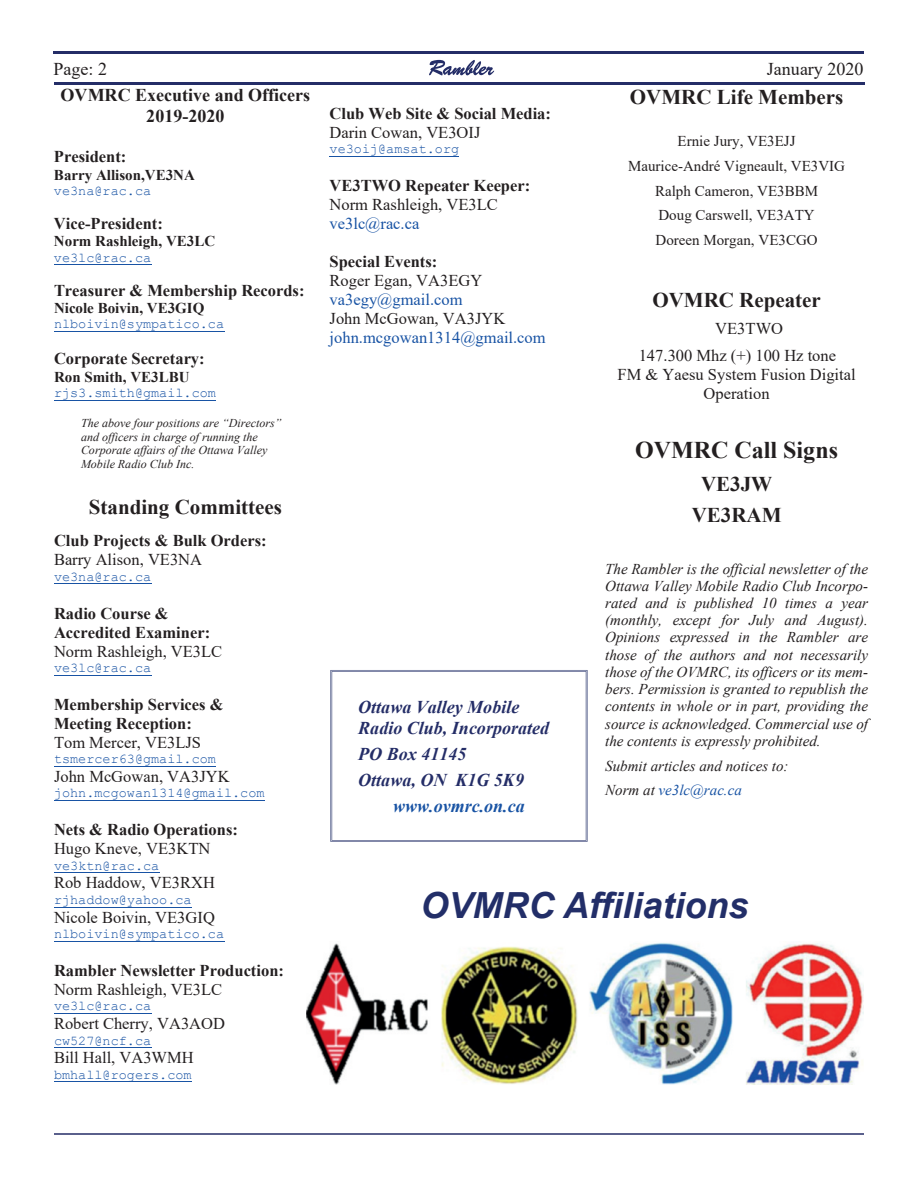
<style>
.page{position:relative;width:918px;height:1188px;background:#fff}
.page>*{position:absolute;margin:0;border:0;box-sizing:border-box;transform-origin:0 0}
.t1{font:italic 700 36px "Arial";color:#222e68}
.t2{font:700 24px "Times New Roman";color:#231f20}
.t3{font:700 21px/31.7px "Times New Roman";color:#231f20;text-align:center}
.t4{font:italic 700 18px/20.7px "Times New Roman";color:#242d67}
.t5{font:700 18px/20.7px "Times New Roman";color:#231f20;text-align:center}
.t6{font:18px "Times New Roman";color:#231f20}
.t7{font:italic 700 18px "Times New Roman";color:#1853a4}
.t8{font:16.5px/26.4px "Times New Roman";color:#231f20}
.t9{font:700 16.5px/18.9px "Times New Roman";color:#231f20}
.t10{font:16.5px "Times New Roman";color:#1853a4}
.t11{font:italic 15px/17.2px "Times New Roman";color:#231f20;text-align:justify}
.t12{font:15px/24.8px "Times New Roman";color:#231f20;text-align:center}
.t13{font:700 15px "Times New Roman";color:#231f20}
.t14{font:13.5px "Courier New";color:#1853a4}
.t15{font:italic 12px/13.8px "Times New Roman";color:#231f20}
.s1{color:#1853a4}
</style>
<div class="page">
<hr style="left:54px;top:51px;width:810px;height:3px;background:#242d67">
<hr style="left:54px;top:82px;width:810px;height:3px;background:#242d67">
<svg style="left:429px;top:60px;width:65px;height:15px"></svg>
<hr style="left:54px;top:1133px;width:810px;height:2px;background:#242d67">
<hr style="left:54px;top:264px;width:97px;height:1px;background:#1853a4">
<hr style="left:54px;top:331px;width:170px;height:1px;background:#1853a4">
<hr style="left:54px;top:400px;width:162px;height:1px;background:#1853a4">
<hr style="left:54px;top:584px;width:97px;height:1px;background:#1853a4">
<hr style="left:54px;top:675px;width:97px;height:1px;background:#1853a4">
<hr style="left:54px;top:766px;width:162px;height:1px;background:#1853a4">
<hr style="left:54px;top:800px;width:211px;height:1px;background:#1853a4">
<hr style="left:54px;top:872px;width:105px;height:1px;background:#1853a4">
<hr style="left:54px;top:907px;width:138px;height:1px;background:#1853a4">
<hr style="left:54px;top:941px;width:170px;height:1px;background:#1853a4">
<hr style="left:54px;top:1013px;width:97px;height:1px;background:#1853a4">
<hr style="left:54px;top:1047px;width:97px;height:1px;background:#1853a4">
<hr style="left:54px;top:1082px;width:138px;height:1px;background:#1853a4">
<hr style="left:330px;top:156px;width:129px;height:1px;background:#1853a4">
<svg style="left:330px;top:670px;width:257px;height:172px"></svg>
<img style="left:307px;top:943px;width:556px;height:141px">
<p class="t6" style="left:54px;top:62px;width:55px">Page: 2</p>
<p class="t6" style="left:767px;top:62px;width:98px">January 2020</p>
<p class="t5" style="left:61px;top:87px;width:251px">OVMRC Executive and Officers<br>2019-2020</p>
<p class="t9" style="left:54px;top:149px;width:74px">President:</p>
<p class="t13" style="left:54px;top:169px;width:142px">Barry Allison,VE3NA</p>
<p class="t14" style="left:54px;top:186px;width:99px">ve3na@rac.ca</p>
<p class="t9" style="left:54px;top:216px;width:110px">Vice-President:</p>
<p class="t13" style="left:54px;top:236px;width:163px">Norm Rashleigh, VE3LC</p>
<p class="t14" style="left:54px;top:253px;width:99px">ve3lc@rac.ca</p>
<p class="t9" style="left:54px;top:282px;width:252px">Treasurer &amp; Membership Records:</p>
<p class="t13" style="left:54px;top:303px;width:152px">Nicole Boivin, VE3GIQ</p>
<p class="t14" style="left:54px;top:320px;width:172px">nlboivin@sympatico.ca</p>
<p class="t9" style="left:54px;top:351px;width:152px">Corporate Secretary:</p>
<p class="t13" style="left:54px;top:372px;width:137px">Ron Smith, VE3LBU</p>
<p class="t14" style="left:54px;top:389px;width:164px">rjs3.smith@gmail.com</p>
<p class="t15" style="left:81px;top:417px;width:202px">The above four positions are “Directors” and officers in charge of running the Corporate affairs of the Ottawa Valley Mobile Radio Club Inc.</p>
<h3 class="t3" style="left:89px;top:494px;width:195px">Standing Committees</h3>
<p class="t9" style="left:54px;top:533px;width:214px">Club Projects &amp; Bulk Orders:</p>
<p class="t8" style="left:54px;top:548px;width:150px">Barry Alison, VE3NA</p>
<p class="t14" style="left:54px;top:573px;width:99px">ve3na@rac.ca</p>
<p class="t9" style="left:54px;top:605px;width:158px">Radio Course &amp;<br>Accredited Examiner:</p>
<p class="t8" style="left:54px;top:639px;width:170px">Norm Rashleigh, VE3LC</p>
<p class="t14" style="left:54px;top:664px;width:99px">ve3lc@rac.ca</p>
<p class="t9" style="left:54px;top:696px;width:171px">Membership Services &amp;<br>Meeting Reception:</p>
<p class="t8" style="left:54px;top:731px;width:149px">Tom Mercer, VE3LJS</p>
<p class="t14" style="left:54px;top:755px;width:164px">tsmercer63@gmail.com</p>
<p class="t8" style="left:54px;top:765px;width:177px">John McGowan, VA3JYK</p>
<p class="t14" style="left:54px;top:789px;width:212px">john.mcgowan1314@gmail.com</p>
<p class="t9" style="left:54px;top:822px;width:185px">Nets &amp; Radio Operations:</p>
<p class="t8" style="left:54px;top:837px;width:158px">Hugo Kneve, VE3KTN</p>
<p class="t14" style="left:54px;top:861px;width:107px">ve3ktn@rac.ca</p>
<p class="t8" style="left:54px;top:871px;width:163px">Rob Haddow, VE3RXH</p>
<p class="t14" style="left:54px;top:896px;width:139px">rjhaddow@yahoo.ca</p>
<p class="t8" style="left:54px;top:906px;width:162px">Nicole Boivin, VE3GIQ</p>
<p class="t14" style="left:54px;top:930px;width:172px">nlboivin@sympatico.ca</p>
<p class="t9" style="left:54px;top:963px;width:232px">Rambler Newsletter Production:</p>
<p class="t8" style="left:54px;top:978px;width:170px">Norm Rashleigh, VE3LC</p>
<p class="t14" style="left:54px;top:1002px;width:99px">ve3lc@rac.ca</p>
<p class="t8" style="left:54px;top:1012px;width:173px">Robert Cherry, VA3AOD</p>
<p class="t14" style="left:54px;top:1036px;width:99px">cw527@ncf.ca</p>
<p class="t8" style="left:54px;top:1046px;width:141px">Bill Hall, VA3WMH</p>
<p class="t14" style="left:54px;top:1071px;width:139px">bmhall@rogers.com</p>
<h3 class="t3" style="left:630px;top:84px;width:215px">OVMRC Life Members</h3>
<p class="t12" style="left:628px;top:130px;width:219px">Ernie Jury, VE3EJJ<br>Maurice-André Vigneault, VE3VIG<br>Ralph Cameron, VE3BBM<br>Doug Carswell, VE3ATY<br>Doreen Morgan, VE3CGO</p>
<p class="t9" style="left:330px;top:105px;width:223px">Club Web Site &amp; Social Media:</p>
<p class="t8" style="left:330px;top:121px;width:152px">Darin Cowan, VE3OIJ</p>
<p class="t14" style="left:330px;top:145px;width:131px">ve3oij@amsat.org</p>
<p class="t9" style="left:330px;top:178px;width:202px">VE3TWO Repeater Keeper:</p>
<p class="t8" style="left:330px;top:193px;width:170px">Norm Rashleigh, VE3LC</p>
<p class="t10" style="left:330px;top:217px;width:91px">ve3lc@rac.ca</p>
<p class="t9" style="left:330px;top:254px;width:109px">Special Events:</p>
<p class="t8" style="left:330px;top:269px;width:154px">Roger Egan, VA3EGY</p>
<p class="t10" style="left:330px;top:293px;width:134px">va3egy@gmail.com</p>
<p class="t8" style="left:330px;top:307px;width:177px">John McGowan, VA3JYK</p>
<p class="t10" style="left:330px;top:331px;width:218px">john.mcgowan1314@gmail.com</p>
<h3 class="t3" style="left:652px;top:286px;width:170px">OVMRC Repeater</h3>
<p class="t8" style="left:639px;top:317px;width:199px;text-indent:77px">VE3TWO<br>147.300 Mhz (+) 100 Hz tone</p>
<p class="t8" style="left:618px;top:366px;width:240px;line-height:18.9px;text-align:center">FM &amp; Yaesu System Fusion Digital<br>Operation</p>
<h2 class="t2" style="left:635px;top:442px;width:204px">OVMRC Call Signs</h2>
<h3 class="t3" style="left:692px;top:470px;width:91px">VE3JW<br>VE3RAM</h3>
<p class="t11" style="left:605px;top:561px;width:264px">The Rambler is the official newsletter of the Ottawa Valley Mobile Radio Club Incorpo&shy;rated and is published 10 times a year (monthly, except for July and August).<br>Opinions expressed in the Rambler are those of the authors and not necessarily those of the OVMRC, its officers or its mem&shy;bers. Permission is granted to republish the contents in whole or in part, providing the source is acknowledged. Commercial use of the contents is expressly prohibited.</p>
<p class="t11" style="left:605px;top:755px;width:185px;line-height:24.8px">Submit articles and notices to:<br>Norm at <span class="s1">ve3lc@rac.ca</span></p>
<p class="t4" style="left:358px;top:699px;width:192px">Ottawa Valley Mobile<br>Radio Club, Incorporated</p>
<p class="t4" style="left:358px;top:743px;width:167px;line-height:26.1px">PO Box 41145<br>Ottawa, ON K1G 5K9</p>
<p class="t7" style="left:393px;top:800px;width:133px">www.ovmrc.on.ca</p>
<h1 class="t1" style="left:420px;top:892px;width:329px">OVMRC Affiliations</h1>
</div>
